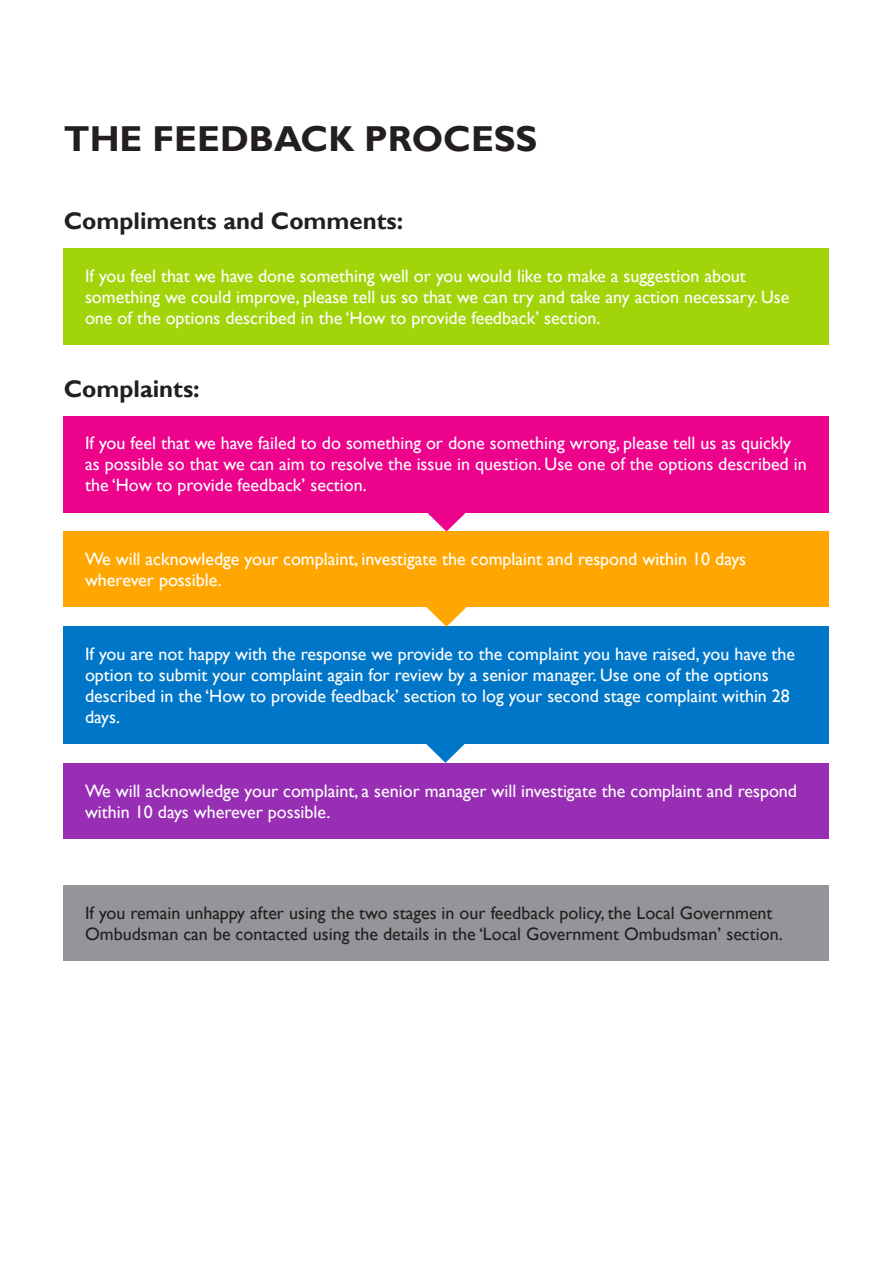
<style>
.page{position:relative;width:893px;height:1263px;background:#fff}
.page>*{position:absolute;margin:0;border:0;box-sizing:border-box;transform-origin:0 0}
.t1{font:700 36px "Gill Sans";color:#231f20}
.t2{font:700 24px "Gill Sans";color:#231f20}
.t3{font:18px/21px "Gill Sans";color:#fff}
.t4{font:18px/21px "Gill Sans";color:#231f20}
</style>
<div class="page">
<div style="left:64px;top:248px;width:765px;height:97px;background:#a2d40a"></div>
<div style="left:64px;top:416px;width:765px;height:97px;background:#ed028c"></div>
<div style="left:64px;top:531px;width:765px;height:76px;background:#ffa700"></div>
<div style="left:64px;top:626px;width:765px;height:118px;background:#0076c8"></div>
<div style="left:64px;top:763px;width:765px;height:76px;background:#982eb4"></div>
<div style="left:64px;top:885px;width:765px;height:76px;background:#939598"></div>
<svg style="left:427px;top:513px;width:39px;height:18px"></svg>
<svg style="left:426px;top:607px;width:41px;height:20px"></svg>
<svg style="left:426px;top:744px;width:39px;height:19px"></svg>
<h1 class="t1" style="left:64px;top:117px;width:475px">THE FEEDBACK PROCESS</h1>
<h2 class="t2" style="left:64px;top:207px;width:341px">Compliments and Comments:</h2>
<p class="t3" style="left:85px;top:265px;width:706px">If you feel that we have done something well or you would like to make a suggestion about something we could improve, please tell us so that we can try and take any action necessary. Use one of the options described in the ‘How to provide feedback’ section.</p>
<h2 class="t2" style="left:64px;top:374px;width:137px">Complaints:</h2>
<p class="t3" style="left:85px;top:433px;width:723px">If you feel that we have failed to do something or done something wrong, please tell us as quickly as possible so that we can aim to resolve the issue in question. Use one of the options described in the ‘How to provide feedback’ section.</p>
<p class="t3" style="left:85px;top:549px;width:663px">We will acknowledge your complaint, investigate the complaint and respond within 10 days wherever possible.</p>
<p class="t3" style="left:85px;top:644px;width:712px">If you are not happy with the response we provide to the complaint you have raised, you have the option to submit your complaint again for review by a senior manager. Use one of the options described in the ‘How to provide feedback’ section to log your second stage complaint within 28 days.</p>
<p class="t3" style="left:85px;top:780px;width:714px">We will acknowledge your complaint, a senior manager will investigate the complaint and respond within 10 days wherever possible.</p>
<p class="t4" style="left:85px;top:903px;width:699px">If you remain unhappy after using the two stages in our feedback policy, the Local Government<br>Ombudsman can be contacted using the details in the ‘Local Government Ombudsman’ section.</p>
</div>
